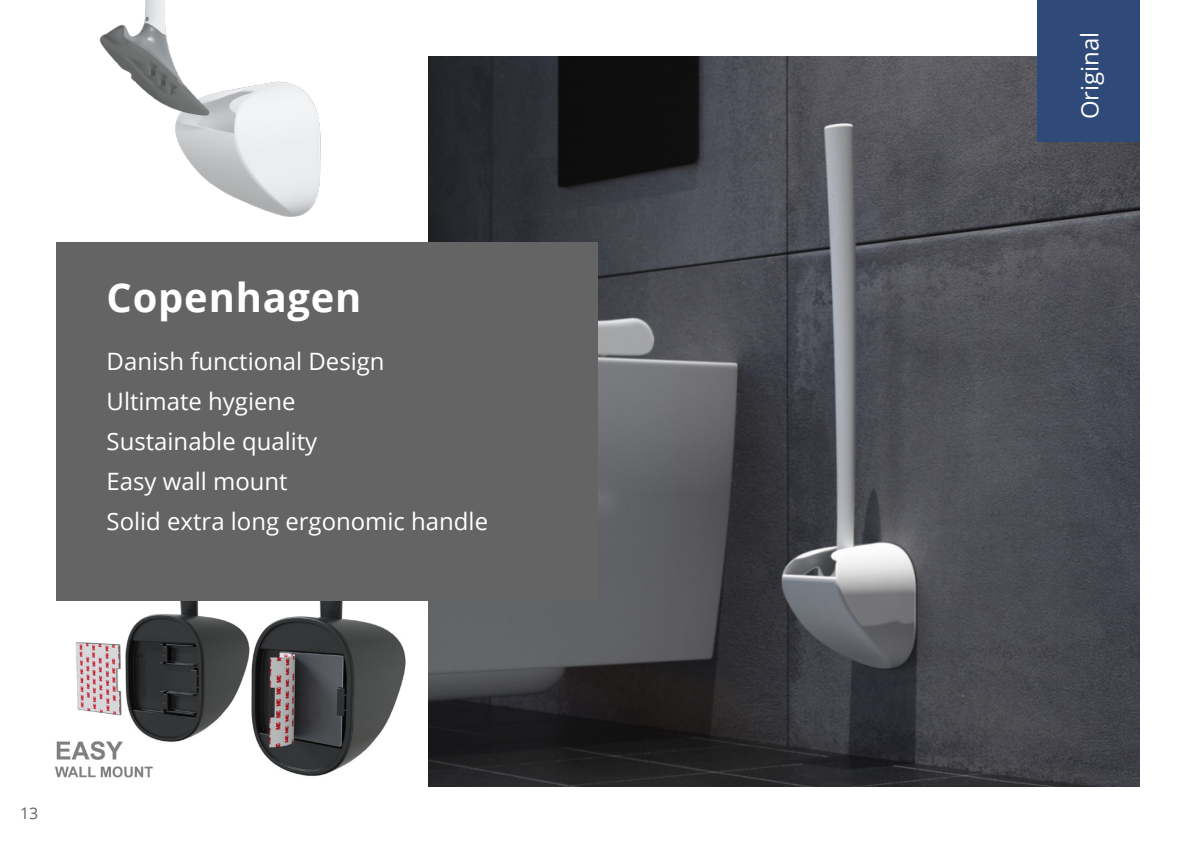
<style>
.page{position:relative;width:1196px;height:843px;background:#fff}
.page>*{position:absolute;margin:0;border:0;box-sizing:border-box;transform-origin:0 0}
.t1{font:700 39.8px "Open Sans";letter-spacing:.02em;color:#fff}
.t2{font:24px "Open Sans";color:#fff}
.t3{font:16px "Open Sans";color:#646464}
</style>
<div class="page">
<img style="left:55px;top:537px;width:360px;height:241px">
<img style="left:429px;top:57px;width:709px;height:729px">
<div style="left:1036px;top:0;width:102px;height:141px;background:#2f4a78"></div>
<div style="left:57px;top:242px;width:541px;height:358px;background:#646464"></div>
<img style="left:99px;top:0;width:361px;height:229px">
<p class="t1" style="left:107px;top:269px;width:256px">Copenhagen</p>
<p class="t2" style="left:107px;top:345px;width:279px">Danish functional Design</p>
<p class="t2" style="left:107px;top:385px;width:190px">Ultimate hygiene</p>
<p class="t2" style="left:107px;top:425px;width:212px">Sustainable quality</p>
<p class="t2" style="left:107px;top:464px;width:182px">Easy wall mount</p>
<p class="t2" style="left:107px;top:504px;width:383px">Solid extra long ergonomic handle</p>
<p class="t3" style="left:20px;top:801px;width:20px">13</p>
<p class="t2" style="left:1072px;top:119px;width:89px;rotate:-90deg">Original</p>
</div>
